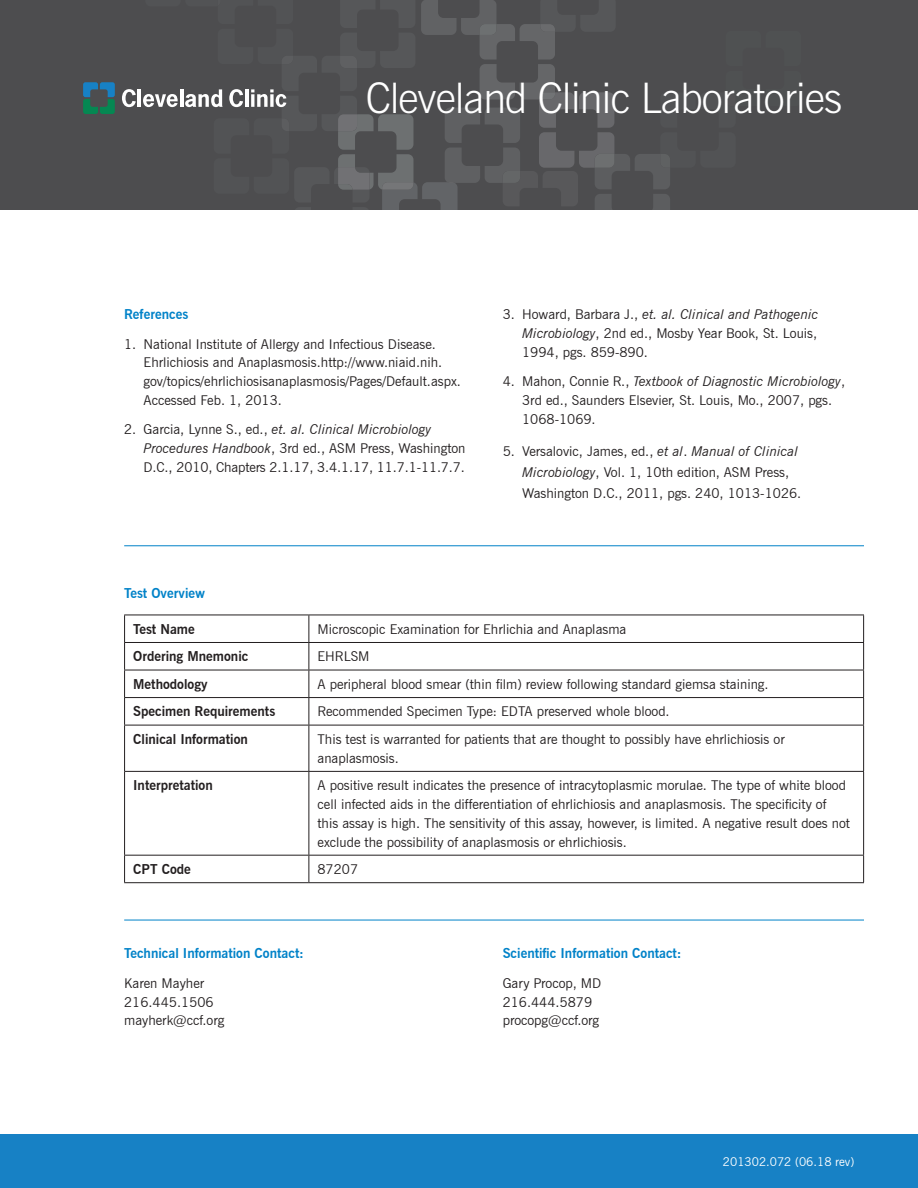
<style>
.page{position:relative;width:918px;height:1188px;background:#fff}
.page>*{position:absolute;margin:0;border:0;box-sizing:border-box;transform-origin:0 0}
.t1{font:300 42px "News Gothic BT";letter-spacing:-.025em;color:#fff}
.t2{font:13.5px/18.8px "News Gothic BT";color:#231f20}
.t3{font:700 13.5px "News Gothic BT";color:#231f20}
.t4{font:700 13.5px "News Gothic BT";color:#0082c8}
.t5{font:12px "News Gothic BT";color:#fff}
.s1{font-style:italic}
</style>
<div class="page">
<div style="left:0;top:0;width:918px;height:210px;background:#4d4d4f"></div>
<svg style="left:83px;top:82px;width:32px;height:32px"></svg>
<svg style="left:122px;top:89px;width:14px;height:18px"></svg>
<hr style="left:138px;top:89px;width:3px;height:18px;background:#fff">
<svg style="left:143px;top:0;width:527px;height:210px"></svg>
<div style="left:0;top:1134px;width:918px;height:54px;background:#1781c5"></div>
<hr style="left:124px;top:545px;width:740px;height:1px;background:#0082c8">
<hr style="left:124px;top:920px;width:740px;height:1px;background:#0082c8">
<hr style="left:124px;top:615px;width:185px;height:1px;background:#231f20">
<hr style="left:309px;top:615px;width:555px;height:1px;background:#231f20">
<hr style="left:124px;top:642px;width:185px;height:1px;background:#231f20">
<hr style="left:309px;top:642px;width:555px;height:1px;background:#231f20">
<hr style="left:124px;top:670px;width:185px;height:1px;background:#231f20">
<hr style="left:309px;top:670px;width:555px;height:1px;background:#231f20">
<hr style="left:124px;top:697px;width:185px;height:1px;background:#231f20">
<svg style="left:124px;top:615px;width:1px;height:110px"></svg>
<hr style="left:309px;top:697px;width:555px;height:1px;background:#231f20">
<svg style="left:309px;top:615px;width:1px;height:110px"></svg>
<svg style="left:863px;top:615px;width:1px;height:110px"></svg>
<hr style="left:124px;top:725px;width:185px;height:1px;background:#231f20">
<hr style="left:124px;top:725px;width:1px;height:46px;background:#231f20">
<hr style="left:309px;top:725px;width:555px;height:1px;background:#231f20">
<hr style="left:309px;top:725px;width:1px;height:46px;background:#231f20">
<hr style="left:863px;top:725px;width:1px;height:46px;background:#231f20">
<hr style="left:124px;top:771px;width:185px;height:1px;background:#231f20">
<hr style="left:124px;top:772px;width:1px;height:83px;background:#231f20">
<hr style="left:309px;top:771px;width:555px;height:1px;background:#231f20">
<hr style="left:309px;top:772px;width:1px;height:83px;background:#231f20">
<hr style="left:863px;top:772px;width:1px;height:83px;background:#231f20">
<hr style="left:124px;top:855px;width:185px;height:1px;background:#231f20">
<svg style="left:124px;top:856px;width:1px;height:26px"></svg>
<hr style="left:309px;top:855px;width:555px;height:1px;background:#231f20">
<svg style="left:309px;top:856px;width:1px;height:26px"></svg>
<svg style="left:863px;top:856px;width:1px;height:26px"></svg>
<hr style="left:124px;top:882px;width:185px;height:1px;background:#231f20">
<hr style="left:309px;top:882px;width:555px;height:1px;background:#231f20">
<h1 class="t1" style="left:366px;top:73px;width:478px">Cleveland Clinic Laboratories</h1>
<p class="t4" style="left:124px;top:306px;width:66px">References</p>
<p class="t2" style="left:144px;top:334px;width:319px;text-indent:-19px">1. National Institute of Allergy and Infectious Disease.<br>Ehrlichiosis and Anaplasmosis.http://www.niaid.nih. gov/topics/ehrlichiosisanaplasmosis/Pages/Default.aspx.<br>Accessed Feb. 1, 2013.</p>
<p class="t2" style="left:144px;top:420px;width:323px;text-indent:-19px">2. Garcia, Lynne S., ed., <span class="s1">et. al. Clinical Microbiology<br>Procedures Handbook</span>, 3rd ed., ASM Press, Washington<br>D.C., 2010, Chapters 2.1.17, 3.4.1.17, 11.7.1-11.7.7.</p>
<p class="t2" style="left:522px;top:305px;width:298px;text-align:justify;text-indent:-19px">3. Howard, Barbara J., <span class="s1">et. al. Clinical and Pathogenic Microbiology</span>, 2nd ed., Mosby Year Book, St. Louis, 1994, pgs. 859-890.</p>
<p class="t2" style="left:522px;top:372px;width:324px;text-indent:-19px">4. Mahon, Connie R., <span class="s1">Textbook of Diagnostic Microbiology</span>,<br>3rd ed., Saunders Elsevier, St. Louis, Mo., 2007, pgs.<br>1068-1069.</p>
<p class="t2" style="left:522px;top:440px;width:281px;line-height:21px;text-indent:-19px">5. Versalovic, James, ed., <span class="s1">et al</span>. <span class="s1">Manual of Clinical<br>Microbiology</span>, Vol. 1, 10th edition, ASM Press,<br>Washington D.C., 2011, pgs. 240, 1013-1026.</p>
<p class="t4" style="left:124px;top:585px;width:83px">Test Overview</p>
<p class="t3" style="left:133px;top:621px;width:63px">Test Name</p>
<p class="t2" style="left:318px;top:620px;width:310px">Microscopic Examination for Ehrlichia and Anaplasma</p>
<p class="t3" style="left:133px;top:648px;width:117px">Ordering Mnemonic</p>
<p class="t2" style="left:318px;top:647px;width:54px">EHRLSM</p>
<p class="t3" style="left:133px;top:676px;width:76px">Methodology</p>
<p class="t2" style="left:318px;top:675px;width:453px">A peripheral blood smear (thin film) review following standard giemsa staining.</p>
<p class="t3" style="left:133px;top:703px;width:144px">Specimen Requirements</p>
<p class="t2" style="left:318px;top:702px;width:354px">Recommended Specimen Type: EDTA preserved whole blood.</p>
<p class="t3" style="left:133px;top:731px;width:116px">Clinical Information</p>
<p class="t2" style="left:318px;top:730px;width:469px">This test is warranted for patients that are thought to possibly have ehrlichiosis or anaplasmosis.</p>
<p class="t3" style="left:133px;top:777px;width:81px">Interpretation</p>
<p class="t2" style="left:318px;top:776px;width:534px">A positive result indicates the presence of intracytoplasmic morulae. The type of white blood cell infected aids in the differentiation of ehrlichiosis and anaplasmosis. The specificity of this assay is high. The sensitivity of this assay, however, is limited. A negative result does not exclude the possibility of anaplasmosis or ehrlichiosis.</p>
<p class="t3" style="left:133px;top:861px;width:59px">CPT Code</p>
<p class="t2" style="left:318px;top:860px;width:42px">87207</p>
<p class="t4" style="left:124px;top:945px;width:181px">Technical Information Contact:</p>
<p class="t2" style="left:124px;top:974px;width:102px">Karen Mayher<br>216.445.1506 mayherk@ccf.org</p>
<p class="t4" style="left:503px;top:945px;width:180px">Scientific Information Contact:</p>
<p class="t2" style="left:503px;top:974px;width:100px">Gary Procop, MD<br>216.444.5879 procopg@ccf.org</p>
<p class="t5" style="left:723px;top:1155px;width:133px">201302.072 (06.18 rev)</p>
</div>
